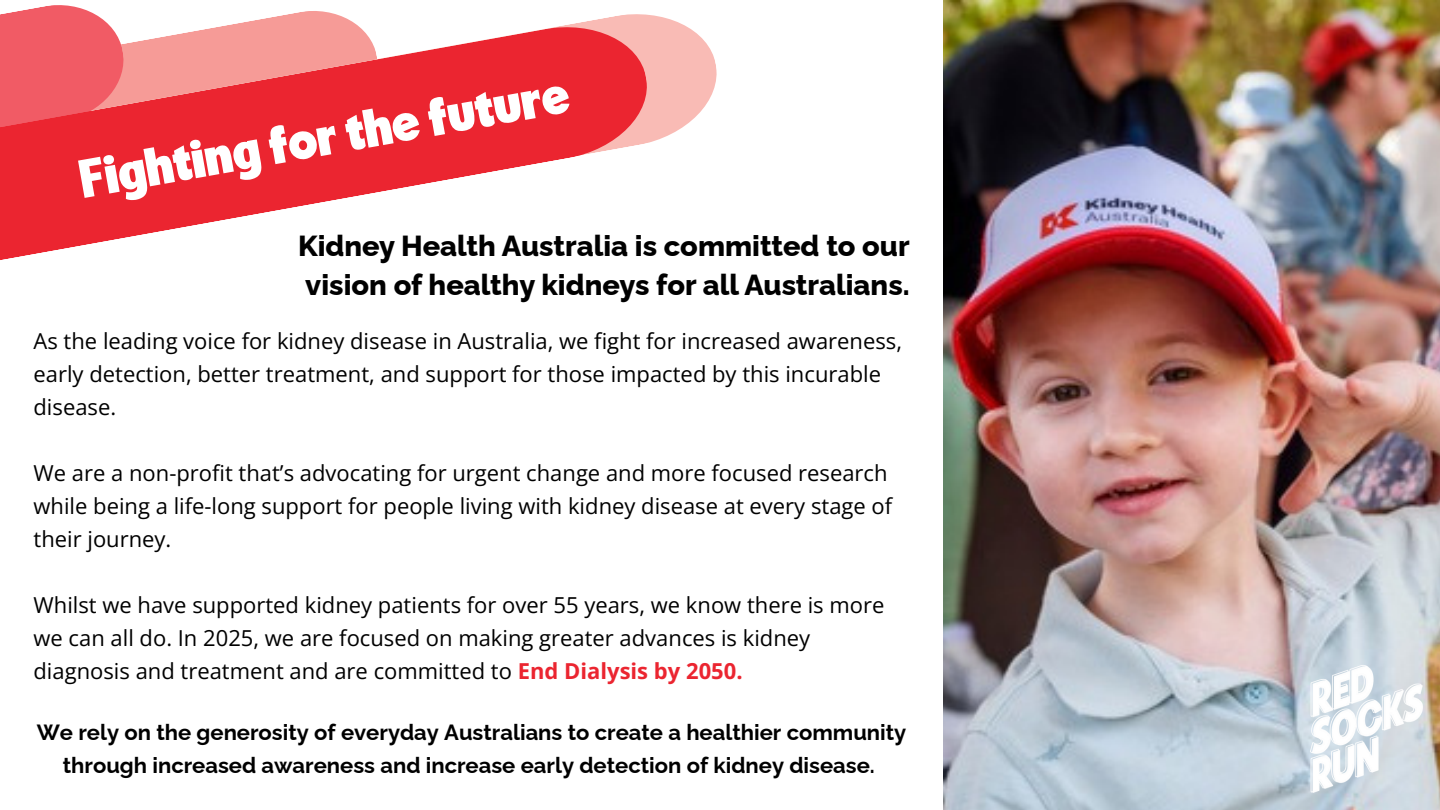
<style>
.page{position:relative;width:1440px;height:810px;background:#fff}
.page>*{position:absolute;margin:0;border:0;box-sizing:border-box;transform-origin:0 0}
.t1{font:52px "Kilimanjaro Sans";color:#fff}
.t2{font:800 29px/39.8px "Raleway";color:#000}
.t3{font:22px/33px "Open Sans";color:#000}
.t4{font:700 22px/33px "Raleway";color:#000;text-align:center}
.s1{font-weight:700;color:#eb2530}
</style>
<div class="page">
<img style="left:943px;top:0;width:497px;height:810px">
<img style="left:1292px;top:648px;width:148px;height:162px">
<svg style="left:258px;top:11px;width:459px;height:131px;fill:#f9bbb5"></svg>
<svg style="left:0;top:5px;width:104px;height:15px"></svg>
<svg style="left:0;top:20px;width:653px;height:240px;fill:#eb2530"></svg>
<h3 class="t1" style="left:74px;top:145px;width:498px;rotate:-10deg">Fighting for the future</h3>
<p class="t2" style="left:298px;top:226px;width:613px">Kidney Health Australia is committed to our vision of healthy kidneys for all Australians.</p>
<h1 class="t3" style="left:34px;top:324px;width:870px">As the leading voice for kidney disease in Australia, we fight for increased awareness, early detection, better treatment, and support for those impacted by this incurable disease.</h1>
<h2 class="t3" style="left:34px;top:456px;width:860px">We are a non-profit that’s advocating for urgent change and more focused research while being a life-long support for people living with kidney disease at every stage of their journey.</h2>
<p class="t3" style="left:34px;top:588px;width:852px">Whilst we have supported kidney patients for over 55 years, we know there is more we can all do. In 2025, we are focused on making greater advances is kidney diagnosis and treatment and are committed to <span class="s1">End Dialysis by 2050.</span></p>
<p class="t4" style="left:37px;top:716px;width:871px">We rely on the generosity of everyday Australians to create a healthier community through increased awareness and increase early detection of kidney disease.</p>
</div>
